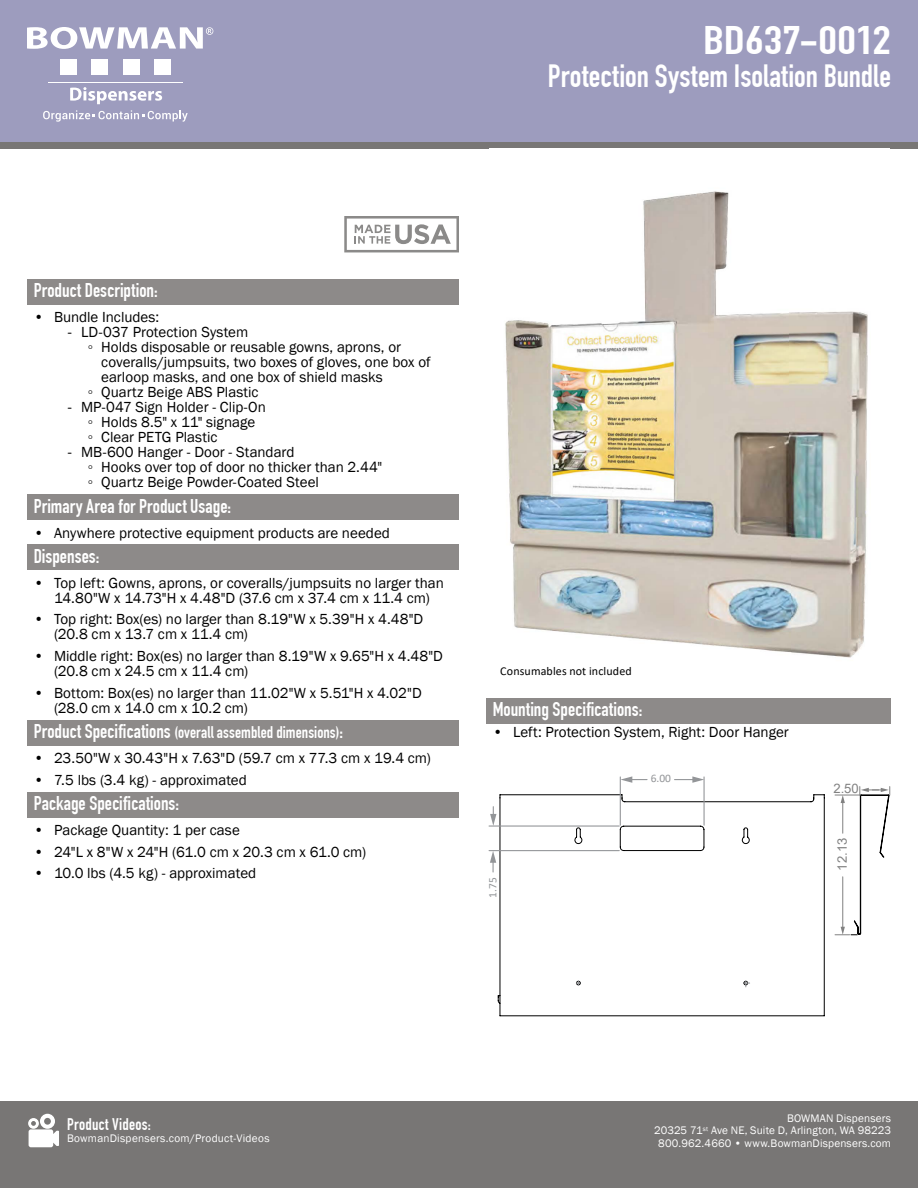
<style>
.page{position:relative;width:918px;height:1188px;background:#fff}
.page>*{position:absolute;margin:0;border:0;box-sizing:border-box;transform-origin:0 0}
.t1{font:700 39px "DIN Condensed";letter-spacing:-.005em;color:#fff;scale:1.28 1}
.t2{font:700 31.5px "DIN Condensed";color:#fff}
.t3{font:700 19.5px "DIN Condensed";color:#fff}
.t4{font:700 16.5px "DIN Condensed";letter-spacing:.005em;color:#fff}
.t5{font:15px/15px "Franklin Gothic";color:#000}
.t6{font:13.05px "Arial";color:#818181}
.t7{font:12px "Calibri";letter-spacing:.01em;color:#000}
.t8{font:11.4px "Calibri";color:#939598}
.t9{font:11.25px/12.8px "Franklin Gothic";letter-spacing:.015em;color:#fff;text-align:right}
.s1{font-family:"Calibri"}
.s2{font-size:19.5px}
</style>
<div class="page">
<div style="left:0;top:1101px;width:918px;height:87px;background:#787675"></div>
<div style="left:0;top:0;width:918px;height:148px;background:#787675"></div>
<div style="left:0;top:0;width:918px;height:142px;background:#9d9cbe"></div>
<svg style="left:27px;top:27px;width:186px;height:22px"></svg>
<div style="left:60px;top:59px;width:17px;height:16px;background:#fff"></div>
<div style="left:92px;top:59px;width:16px;height:16px;background:#fff"></div>
<div style="left:123px;top:59px;width:17px;height:16px;background:#fff"></div>
<div style="left:154px;top:59px;width:17px;height:16px;background:#fff"></div>
<hr style="left:49px;top:82px;width:134px;height:1px;background:#fff">
<svg style="left:70px;top:87px;width:92px;height:17px"></svg>
<svg style="left:43px;top:110px;width:145px;height:12px"></svg>
<svg style="left:28px;top:1114px;width:31px;height:33px"></svg>
<div style="left:27px;top:279px;width:432px;height:26px;background:#8d8a89"></div>
<div style="left:27px;top:494px;width:432px;height:26px;background:#8d8a89"></div>
<div style="left:27px;top:544px;width:432px;height:26px;background:#8d8a89"></div>
<div style="left:27px;top:720px;width:432px;height:26px;background:#8d8a89"></div>
<div style="left:27px;top:792px;width:432px;height:26px;background:#8d8a89"></div>
<svg style="left:344px;top:216px;width:115px;height:36px"></svg>
<div style="left:486px;top:698px;width:405px;height:26px;background:#8d8a89"></div>
<img style="left:505px;top:191px;width:363px;height:467px">
<svg style="left:835px;top:787px;width:55px;height:149px"></svg>
<svg style="left:497px;top:794px;width:328px;height:223px"></svg>
<svg style="left:490px;top:851px;width:6px;height:21px"></svg>
<svg style="left:675px;top:776px;width:29px;height:7px"></svg>
<svg style="left:620px;top:776px;width:27px;height:7px"></svg>
<svg style="left:490px;top:807px;width:6px;height:18px"></svg>
<hr style="left:704px;top:777px;width:1px;height:48px;background:#939598">
<hr style="left:620px;top:777px;width:1px;height:48px;background:#939598">
<hr style="left:489px;top:825px;width:130px;height:2px;background:#939598">
<hr style="left:489px;top:850px;width:130px;height:1px;background:#939598">
<svg style="left:576px;top:981px;width:4px;height:4px"></svg>
<svg style="left:744px;top:981px;width:6px;height:6px"></svg>
<h1 class="t1" style="left:703px;top:18px;width:148px">BD637-0012</h1>
<h2 class="t2" style="left:548px;top:57px;width:345px">Protection System Isolation Bundle</h2>
<h3 class="t3" style="left:34px;top:279px;width:125px">Product Description:</h3>
<p class="t5" style="left:34px;top:310px;width:127px">• Bundle Includes:</p>
<p class="t5" style="left:68px;top:325px;width:182px"><span class="s1">-</span> LD-037 Protection System</p>
<p class="t5" style="left:88px;top:340px;width:315px"><span class="s1">◦</span> Holds disposable or reusable gowns, aprons, or</p>
<p class="t5" style="left:101px;top:355px;width:331px">coveralls/jumpsuits, two boxes of gloves, one box of</p>
<p class="t5" style="left:101px;top:370px;width:283px">earloop masks, and one box of shield masks</p>
<p class="t5" style="left:88px;top:385px;width:172px"><span class="s1">◦</span> Quartz Beige ABS Plastic</p>
<p class="t5" style="left:88px;top:400px;width:180px;text-indent:-20px"><span class="s1">-</span> MP-047 Sign Holder - Clip-On <span class="s1">◦</span> Holds 8.5" x 11" signage<br><span class="s1">◦</span> Clear PETG Plastic</p>
<p class="t5" style="left:88px;top:445px;width:296px;text-indent:-20px"><span class="s1">-</span> MB-600 Hanger - Door - Standard<br><span class="s1">◦</span> Hooks over top of door no thicker than 2.44" <span class="s1">◦</span> Quartz Beige Powder-Coated Steel</p>
<h3 class="t3" style="left:34px;top:494px;width:199px">Primary Area for Product Usage:</h3>
<p class="t5" style="left:34px;top:525px;width:358px">• Anywhere protective equipment products are needed</p>
<h3 class="t3" style="left:34px;top:544px;width:67px">Dispenses:</h3>
<p class="t5" style="left:34px;top:575px;width:412px;text-align:center">• Top left: Gowns, aprons, or coveralls/jumpsuits no larger than<br>14.80"W x 14.73"H x 4.48"D (37.6 cm x 37.4 cm x 11.4 cm)</p>
<p class="t5" style="left:54px;top:612px;width:371px;text-indent:-20px">• Top right: Box(es) no larger than 8.19"W x 5.39"H x 4.48"D (20.8 cm x 13.7 cm x 11.4 cm)</p>
<p class="t5" style="left:54px;top:649px;width:390px;text-indent:-20px">• Middle right: Box(es) no larger than 8.19"W x 9.65"H x 4.48"D (20.8 cm x 24.5 cm x 11.4 cm)</p>
<p class="t5" style="left:54px;top:686px;width:369px;text-indent:-20px">• Bottom: Box(es) no larger than 11.02"W x 5.51"H x 4.02"D (28.0 cm x 14.0 cm x 10.2 cm)</p>
<p class="t4" style="left:34px;top:723px;width:311px"><span class="s2">Product Specifications</span> (overall assembled dimensions)<span class="s2">:</span></p>
<p class="t5" style="left:34px;top:751px;width:399px">• 23.50"W x 30.43"H x 7.63"D (59.7 cm x 77.3 cm x 19.4 cm)</p>
<p class="t5" style="left:34px;top:773px;width:215px">• 7.5 lbs (3.4 kg) - approximated</p>
<h3 class="t3" style="left:34px;top:792px;width:147px">Package Specifications:</h3>
<p class="t5" style="left:34px;top:823px;width:208px">• Package Quantity: 1 per case</p>
<p class="t5" style="left:34px;top:844px;width:334px">• 24"L x 8"W x 24"H (61.0 cm x 20.3 cm x 61.0 cm)</p>
<p class="t5" style="left:34px;top:866px;width:224px">• 10.0 lbs (4.5 kg) - approximated</p>
<p class="t7" style="left:500px;top:662px;width:133px">Consumables not included</p>
<h3 class="t3" style="left:493px;top:698px;width:151px">Mounting Specifications:</h3>
<p class="t5" style="left:493px;top:725px;width:298px">• Left: Protection System, Right: Door Hanger</p>
<p class="t8" style="left:485px;top:898px;width:22px;rotate:-90deg">1.75</p>
<p class="t8" style="left:651px;top:771px;width:22px">6.00</p>
<p class="t6" style="left:833px;top:780px;width:27px">2.50</p>
<p class="t6" style="left:833px;top:871px;width:34px;rotate:-90deg">12.13</p>
<p class="t4" style="left:67px;top:1114px;width:85px">Product Videos:</p>
<p class="t9" style="left:67px;top:1132px;width:204px">BowmanDispensers.com/Product-Videos</p>
<p class="t9" style="left:654px;top:1112px;width:238px">BOWMAN Dispensers<br>20325 71<sup>st</sup> Ave NE, Suite D, Arlington, WA 98223<br>800.962.4660 • www.BowmanDispensers.com</p>
</div>
